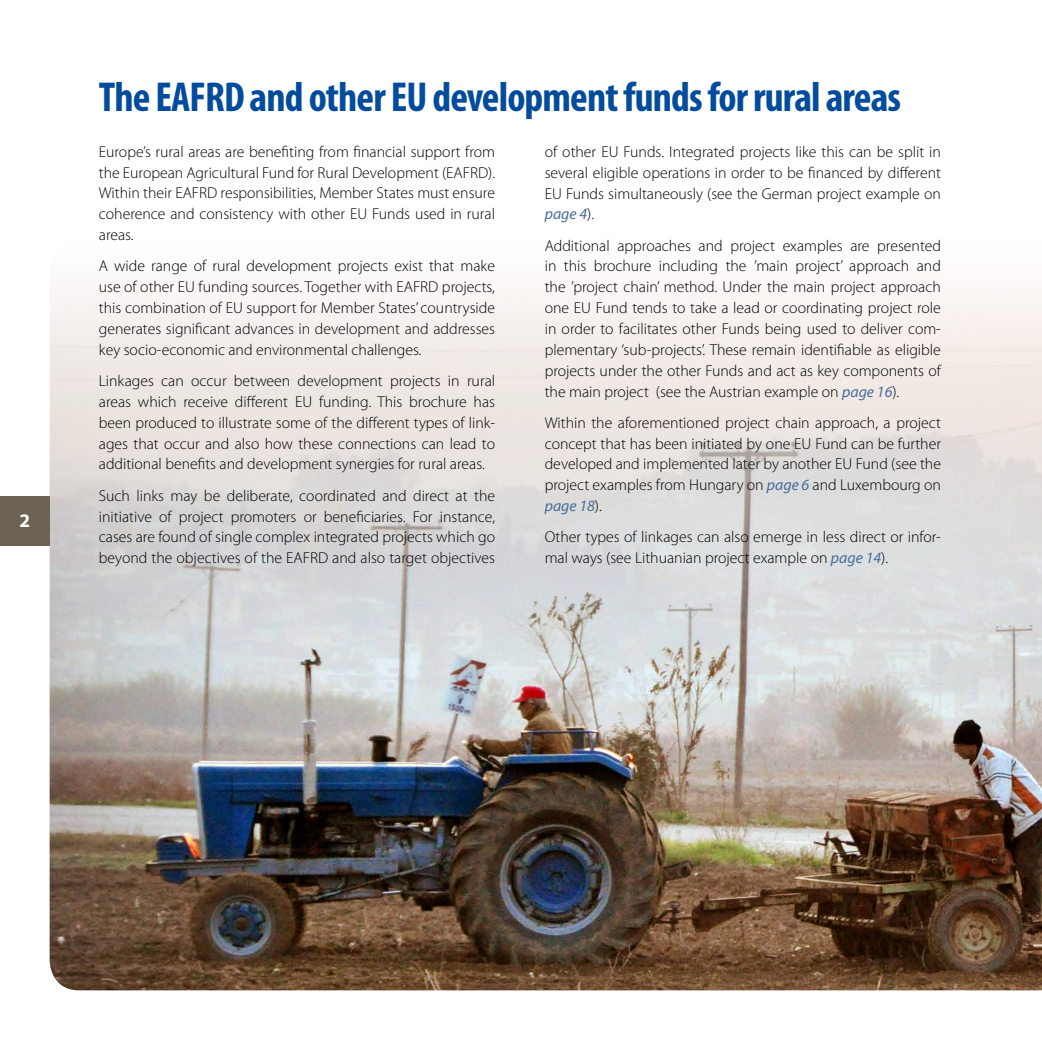
<style>
.page{position:relative;width:1042px;height:1042px;background:#fff}
.page>*{position:absolute;margin:0;border:0;box-sizing:border-box;transform-origin:0 0}
.t1{font:700 condensed 42px "Myriad Pro";letter-spacing:-.02em;color:#034b9d}
.t2{font:700 19.25px "Myriad Pro";color:#fff}
.t3{font:300 15.75px/20.8px "Myriad Pro";color:#000;text-align:justify}
.s1{font-weight:400;font-style:italic;color:#496c99}
</style>
<div class="page">
<img style="left:50px;top:289px;width:992px;height:701px">
<div style="left:0;top:496px;width:50px;height:50px;background:#6c6356"></div>
<p class="t2" style="left:19px;top:508px;width:12px">2</p>
<h1 class="t1" style="left:99px;top:71px;width:804px">The EAFRD and other EU development funds for rural areas</h1>
<p class="t3" style="left:99px;top:141px;width:398px">Europe’s rural areas are benefiting from financial support from the European Agricultural Fund for Rural Development (EAFRD).<br>Within their EAFRD responsibilities, Member States must ensure coherence and consistency with other EU Funds used in rural areas.</p>
<p class="t3" style="left:99px;top:256px;width:398px">A wide range of rural development projects exist that make use of other EU funding sources. Together with EAFRD projects, this combination of EU support for Member States’ countryside generates significant advances in development and addresses key socio-economic and environmental challenges.</p>
<p class="t3" style="left:99px;top:371px;width:398px">Linkages can occur between development projects in rural areas which receive different EU funding. This brochure has been produced to illustrate some of the different types of link&shy;ages that occur and also how these connections can lead to additional benefits and development synergies for rural areas.</p>
<p class="t3" style="left:99px;top:485px;width:398px">Such links may be deliberate, coordinated and direct at the initiative of project promoters or beneficiaries. For instance, cases are found of single complex integrated projects which go beyond the objectives of the EAFRD and also target objectives</p>
<p class="t3" style="left:545px;top:141px;width:398px">of other EU Funds. Integrated projects like this can be split in several eligible operations in order to be financed by different EU Funds simultaneously (see the German project example on <span class="s1">page 4</span>).</p>
<p class="t3" style="left:545px;top:235px;width:398px">Additional approaches and project examples are presented in this brochure including the ’main project’ approach and the ’project chain’ method. Under the main project approach one EU Fund tends to take a lead or coordinating project role in order to facilitates other Funds being used to deliver com&shy;plementary ‘sub-projects’. These remain identifiable as eligible projects under the other Funds and act as key components of the main project (see the Austrian example on <span class="s1">page 16</span>).</p>
<p class="t3" style="left:545px;top:412px;width:398px">Within the aforementioned project chain approach, a project concept that has been initiated by one EU Fund can be further developed and implemented later by another EU Fund (see the project examples from Hungary on <span class="s1">page 6</span> and Luxembourg on <span class="s1">page 18</span>).</p>
<p class="t3" style="left:545px;top:527px;width:398px">Other types of linkages can also emerge in less direct or infor&shy;mal ways (see Lithuanian project example on <span class="s1">page 14</span>).</p>
</div>
